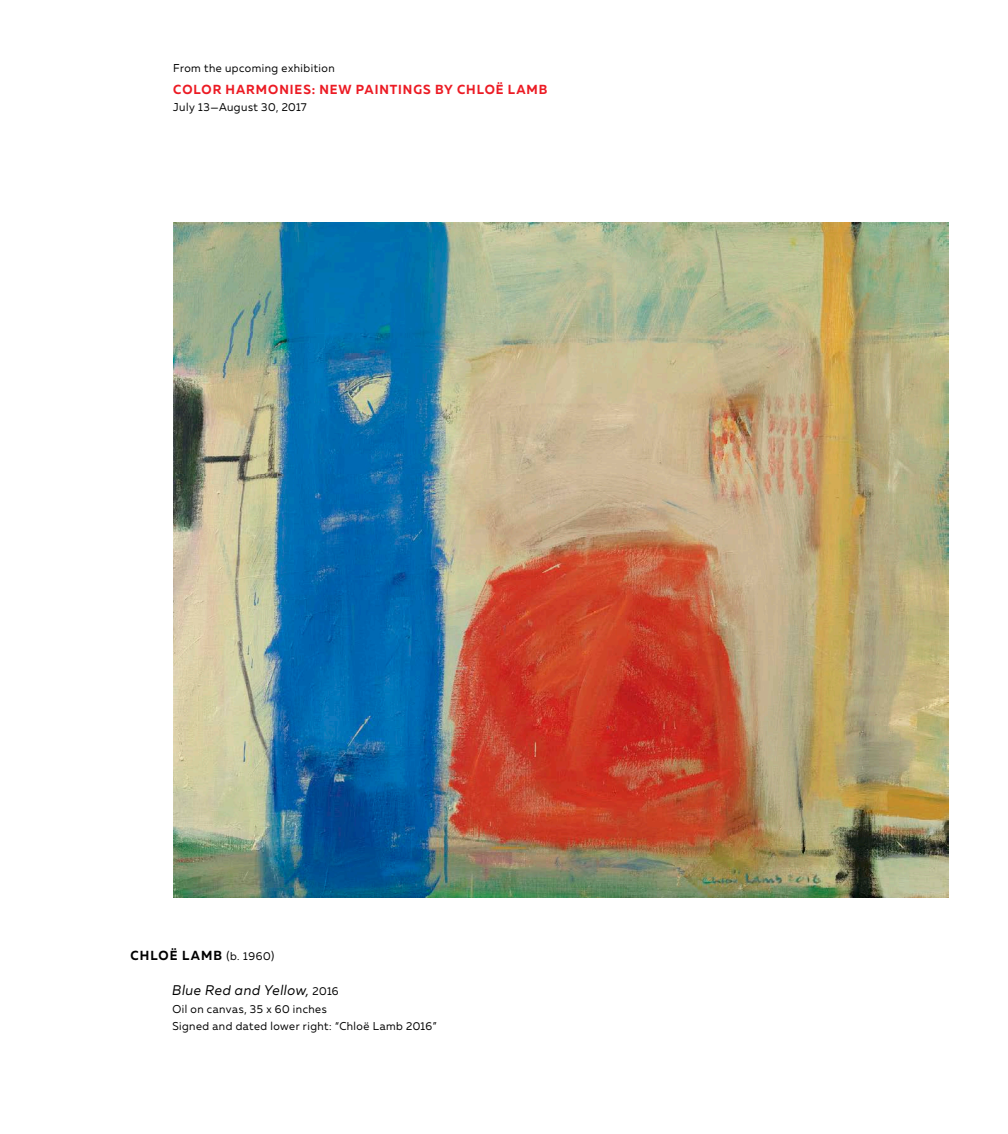
<style>
.page{position:relative;width:1008px;height:1134px;background:#fff}
.page>*{position:absolute;margin:0;border:0;box-sizing:border-box;transform-origin:0 0}
.t1{font:italic 14px "Muller";letter-spacing:.035em;color:#000;scale:.95 1}
.t2{font:700 13.12px "Muller";letter-spacing:.075em;color:#ec1b24;scale:.95 1}
.t3{font:700 13.12px "Muller";letter-spacing:.09em;color:#000;scale:.95 1}
.t4{font:11.38px/17.5px "Muller";letter-spacing:.045em;color:#000;scale:.95 1}
.s1{font-weight:400;font-size:11.38px}
.s2{font-style:normal;font-size:11.38px}
</style>
<div class="page">
<img style="left:173px;top:222px;width:775px;height:676px">
<p class="t4" style="left:173px;top:59px;width:172px">From the upcoming exhibition</p>
<p class="t2" style="left:173px;top:81px;width:395px">COLOR HARMONIES: NEW PAINTINGS BY CHLOË LAMB</p>
<p class="t4" style="left:173px;top:98px;width:142px">July 13—August 30, 2017</p>
<p class="t3" style="left:130px;top:948px;width:153px">CHLOË LAMB <span class="s1">(b. 1960)</span></p>
<p class="t1" style="left:172px;top:982px;width:177px">Blue Red and Yellow, <span class="s2">2016</span></p>
<p class="t4" style="left:172px;top:1000px;width:280px">Oil on canvas, 35 x 60 inches<br>Signed and dated lower right: “Chloë Lamb 2016”</p>
</div>
